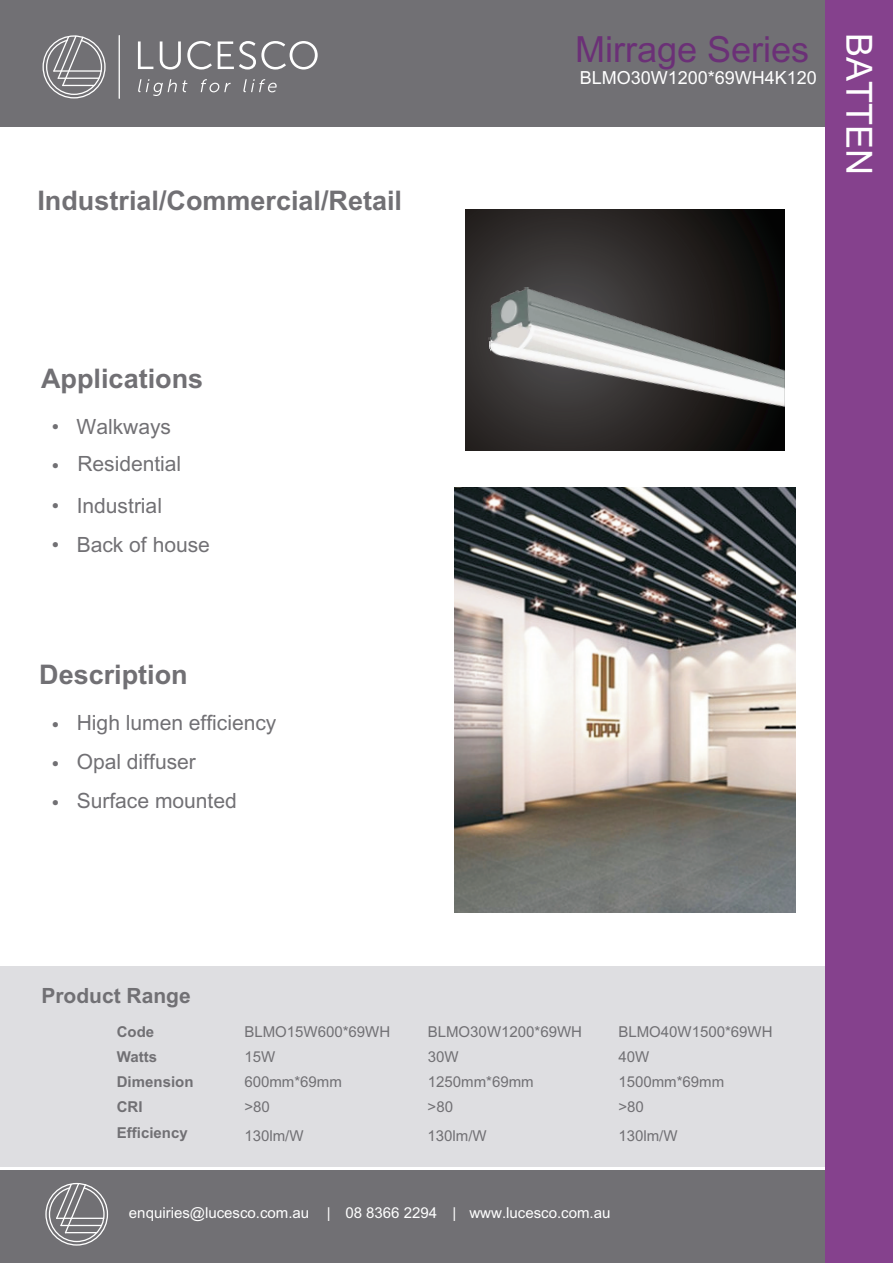
<style>
.page{position:relative;width:893px;height:1263px;background:#fff}
.page>*{position:absolute;margin:0;border:0;box-sizing:border-box;transform-origin:0 0}
.t1{font:36px "Arial Unicode MS";color:#6b3077}
.t2{font:36px "Arial Unicode MS";color:#fff}
.t3{font:700 27px "Arial";color:#717074}
.t4{font:21px/39.3px "Arial Unicode MS";color:#717074}
.t5{font:700 21px "Arial";color:#717074}
.t6{font:18px "Arial Unicode MS";color:#fff}
.t7{font:15px/24.9px "Arial Unicode MS";color:#717074}
.t8{font:15px "Arial Unicode MS";color:#fff}
.t9{font:700 15px/25.2px "Arial";color:#717074}
.s1{font-family:"Arial"}
</style>
<div class="page">
<svg style="left:465px;top:209px;width:320px;height:242px"></svg>
<img style="left:483px;top:254px;width:302px;height:167px">
<div style="left:0;top:967px;width:891px;height:200px;background:#dedee1"></div>
<div style="left:0;top:1171px;width:891px;height:92px;background:#717074"></div>
<div style="left:0;top:0;width:891px;height:126px;background:#717074"></div>
<svg style="left:138px;top:41px;width:15px;height:28px"></svg>
<svg style="left:160px;top:41px;width:21px;height:29px"></svg>
<svg style="left:187px;top:41px;width:25px;height:29px"></svg>
<svg style="left:218px;top:41px;width:100px;height:29px"></svg>
<svg style="left:138px;top:79px;width:49px;height:17px"></svg>
<svg style="left:201px;top:79px;width:30px;height:13px"></svg>
<svg style="left:243px;top:79px;width:34px;height:13px"></svg>
<hr style="left:119px;top:35px;width:1px;height:64px;background:#fff">
<svg style="left:43px;top:35px;width:63px;height:63px"></svg>
<div style="left:825px;top:0;width:68px;height:1263px;background:#85418d"></div>
<svg style="left:45px;top:1183px;width:63px;height:62px"></svg>
<img style="left:455px;top:487px;width:340px;height:426px">
<h2 class="t3" style="left:37px;top:191px;width:366px">Industrial/Commercial/Retail</h2>
<h2 class="t3" style="left:41px;top:368px;width:164px">Applications</h2>
<h3 class="t4" style="left:52px;top:409px;width:9px;text-align:justify">• • • •</h3>
<h3 class="t4" style="left:77px;top:410px;width:106px;line-height:37.2px">Walkways<br>Residential</h3>
<h3 class="t4" style="left:77px;top:488px;width:135px">Industrial<br>Back of house</h3>
<h2 class="t3" style="left:39px;top:664px;width:150px">Description</h2>
<h3 class="t4" style="left:52px;top:707px;width:9px;text-align:justify">• • •</h3>
<h3 class="t4" style="left:77px;top:705px;width:201px">High lumen efficiency<br>Opal diffuser<br>Surface mounted</h3>
<h1 class="t1" style="left:575px;top:36px;width:236px">Mirrage Series</h1>
<p class="t6" style="left:580px;top:71px;width:239px">BLMO30W1200*69WH<span class="s1">4K120</span></p>
<h1 class="t2" style="left:872px;top:33px;width:144px;rotate:90deg">BATTEN</h1>
<h3 class="t5" style="left:41px;top:988px;width:151px">Product Range</h3>
<p class="t9" style="left:117px;top:1020px;width:78px">Code<br>Watts<br>Dimension<br>CRI<br>Efficiency</p>
<p class="t7" style="left:244px;top:1020px;width:147px">BLMO15W600*69WH<br>15W<br>600mm*69mm<br>&gt;80</p>
<p class="t7" style="left:244px;top:1124px;width:61px">1<span class="s1">3</span>0lm/W</p>
<p class="t7" style="left:428px;top:1020px;width:156px">BLMO30W1200*69WH<br>30W<br>1250mm*69mm<br>&gt;80</p>
<p class="t7" style="left:428px;top:1124px;width:61px">1<span class="s1">3</span>0lm/W</p>
<p class="t7" style="left:618px;top:1020px;width:156px">BLMO40W1500*69WH<br>40W<br>1500mm*69mm<br>&gt;80</p>
<p class="t7" style="left:618px;top:1124px;width:61px">1<span class="s1">3</span>0lm/W</p>
<p class="t8" style="left:129px;top:1207px;width:483px">enquiries@lucesco.com.au | 08 8366 2294 | www.lucesco.com.au</p>
</div>
